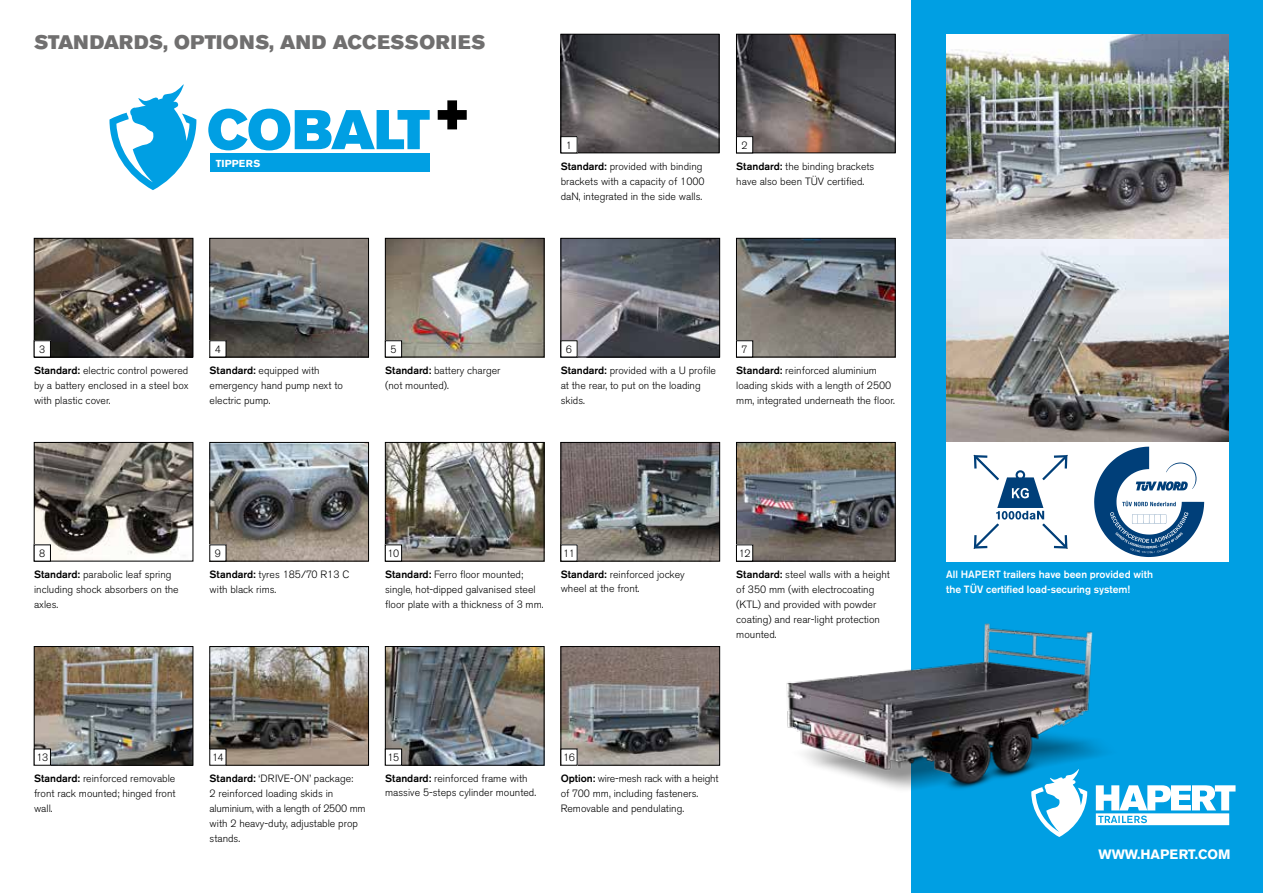
<style>
.page{position:relative;width:1263px;height:893px;background:#fff}
.page>*{position:absolute;margin:0;border:0;box-sizing:border-box;transform-origin:0 0}
.t1{font:19.5px "Akzidenz Grotesk BE Super";letter-spacing:.02em;color:#706f6f}
.t2{font:700 13.5px "Akzidenz Grotesk BE";color:#fff}
.t3{font:300 10.5px/15px "Akzidenz Grotesk BE";color:#000}
.t4{font:500 10.5px/15px "Akzidenz Grotesk BE";color:#fff}
.t5{font:700 10.05px "Akzidenz Grotesk BE";letter-spacing:.02em;color:#fff}
.s1{font-weight:500}
</style>
<div class="page">
<img style="left:738px;top:444px;width:155px;height:115px">
<div style="left:736px;top:442px;width:159px;height:119px;border:1px solid #000"></div>
<img style="left:212px;top:444px;width:155px;height:115px">
<div style="left:210px;top:442px;width:159px;height:119px;border:1px solid #000"></div>
<img style="left:563px;top:444px;width:155px;height:115px">
<div style="left:561px;top:442px;width:159px;height:119px;border:1px solid #000"></div>
<img style="left:563px;top:36px;width:154px;height:115px">
<div style="left:561px;top:34px;width:158px;height:119px;border:1px solid #000"></div>
<img style="left:738px;top:36px;width:155px;height:115px">
<div style="left:736px;top:34px;width:159px;height:119px;border:1px solid #000"></div>
<div style="left:912px;top:0;width:351px;height:893px;background:#009fe3"></div>
<img style="left:786px;top:597px;width:376px;height:237px">
<img style="left:36px;top:444px;width:155px;height:115px">
<div style="left:34px;top:442px;width:159px;height:119px;border:1px solid #000"></div>
<img style="left:387px;top:648px;width:155px;height:115px">
<div style="left:385px;top:646px;width:159px;height:119px;border:1px solid #000"></div>
<img style="left:387px;top:444px;width:155px;height:115px">
<div style="left:385px;top:442px;width:159px;height:119px;border:1px solid #000"></div>
<img style="left:563px;top:648px;width:155px;height:115px">
<div style="left:561px;top:646px;width:159px;height:119px;border:1px solid #000"></div>
<img style="left:36px;top:648px;width:155px;height:115px">
<div style="left:34px;top:646px;width:159px;height:119px;border:1px solid #000"></div>
<img style="left:212px;top:648px;width:155px;height:115px">
<div style="left:210px;top:646px;width:159px;height:119px;border:1px solid #000"></div>
<img style="left:738px;top:240px;width:155px;height:115px">
<div style="left:736px;top:238px;width:159px;height:119px;border:1px solid #000"></div>
<img style="left:387px;top:240px;width:155px;height:115px">
<div style="left:385px;top:238px;width:159px;height:119px;border:1px solid #000"></div>
<img style="left:36px;top:240px;width:155px;height:115px">
<div style="left:34px;top:238px;width:159px;height:119px;border:1px solid #000"></div>
<img style="left:212px;top:240px;width:155px;height:115px">
<div style="left:210px;top:238px;width:159px;height:119px;border:1px solid #000"></div>
<img style="left:563px;top:240px;width:155px;height:115px">
<div style="left:561px;top:238px;width:159px;height:119px;border:1px solid #000"></div>
<img style="left:946px;top:238px;width:282px;height:204px">
<img style="left:946px;top:34px;width:282px;height:204px">
<div style="left:561px;top:137px;width:16px;height:16px;background:#fff"></div>
<div style="left:561px;top:136px;width:16px;height:17px;border:1px solid #000"></div>
<div style="left:736px;top:137px;width:17px;height:16px;background:#fff"></div>
<div style="left:736px;top:136px;width:17px;height:17px;border:1px solid #000"></div>
<div style="left:561px;top:341px;width:16px;height:16px;background:#fff"></div>
<div style="left:736px;top:341px;width:17px;height:16px;background:#fff"></div>
<div style="left:736px;top:341px;width:17px;height:16px;border:1px solid #000"></div>
<div style="left:385px;top:341px;width:17px;height:16px;background:#fff"></div>
<div style="left:385px;top:341px;width:17px;height:16px;border:1px solid #000"></div>
<div style="left:210px;top:341px;width:16px;height:16px;background:#fff"></div>
<div style="left:34px;top:341px;width:16px;height:16px;background:#fff"></div>
<div style="left:34px;top:341px;width:17px;height:16px;border:1px solid #000"></div>
<div style="left:561px;top:545px;width:16px;height:16px;background:#fff"></div>
<div style="left:385px;top:545px;width:17px;height:16px;background:#fff"></div>
<div style="left:385px;top:545px;width:17px;height:16px;border:1px solid #000"></div>
<div style="left:210px;top:545px;width:16px;height:16px;background:#fff"></div>
<div style="left:34px;top:545px;width:16px;height:16px;background:#fff"></div>
<div style="left:34px;top:545px;width:17px;height:16px;border:1px solid #000"></div>
<div style="left:736px;top:545px;width:17px;height:16px;background:#fff"></div>
<div style="left:736px;top:545px;width:17px;height:16px;border:1px solid #000"></div>
<div style="left:561px;top:749px;width:16px;height:16px;background:#fff"></div>
<div style="left:385px;top:749px;width:17px;height:16px;background:#fff"></div>
<div style="left:385px;top:749px;width:17px;height:16px;border:1px solid #000"></div>
<div style="left:210px;top:749px;width:16px;height:16px;background:#fff"></div>
<div style="left:34px;top:749px;width:16px;height:16px;background:#fff"></div>
<div style="left:34px;top:749px;width:17px;height:16px;border:1px solid #000"></div>
<div style="left:210px;top:154px;width:220px;height:18px;background:#009fe3"></div>
<svg style="left:109px;top:84px;width:87px;height:106px"></svg>
<svg style="left:208px;top:109px;width:222px;height:41px"></svg>
<svg style="left:438px;top:100px;width:29px;height:29px"></svg>
<div style="left:946px;top:442px;width:282px;height:119px;background:#fff"></div>
<svg style="left:973px;top:454px;width:95px;height:95px"></svg>
<svg style="left:1094px;top:447px;width:110px;height:110px"></svg>
<svg style="left:1031px;top:764px;width:56px;height:73px"></svg>
<svg style="left:1096px;top:785px;width:139px;height:40px"></svg>
<h1 class="t1" style="left:34px;top:30px;width:453px">STANDARDS, OPTIONS, AND ACCESSORIES</h1>
<p class="t3" style="left:566px;top:138px;width:8px">1</p>
<p class="t3" style="left:741px;top:138px;width:8px">2</p>
<p class="t5" style="left:216px;top:158px;width:46px">TIPPERS</p>
<p class="t3" style="left:561px;top:159px;width:145px"><span class="s1">Standard:</span> provided with binding brackets with a capacity of 1000 daN, integrated in the side walls.</p>
<p class="t3" style="left:736px;top:159px;width:140px"><span class="s1">Standard:</span> the binding brackets have also been TÜV certified.</p>
<p class="t3" style="left:39px;top:342px;width:8px">3</p>
<p class="t3" style="left:215px;top:342px;width:8px">4</p>
<p class="t3" style="left:390px;top:342px;width:8px">5</p>
<p class="t3" style="left:566px;top:342px;width:8px">6</p>
<p class="t3" style="left:741px;top:342px;width:8px">7</p>
<p class="t3" style="left:34px;top:363px;width:156px;text-align:justify"><span class="s1">Standard:</span> electric control powered by a battery enclosed in a steel box with plastic cover.</p>
<p class="t3" style="left:210px;top:363px;width:135px"><span class="s1">Standard:</span> equipped with emergency hand pump next to electric pump.</p>
<p class="t3" style="left:561px;top:363px;width:157px"><span class="s1">Standard:</span> provided with a U profile at the rear, to put on the loading skids.</p>
<p class="t3" style="left:385px;top:363px;width:117px"><span class="s1">Standard:</span> battery charger (not mounted).</p>
<p class="t3" style="left:736px;top:363px;width:160px"><span class="s1">Standard:</span> reinforced aluminium loading skids with a length of 2500 mm, integrated underneath the floor.</p>
<p class="t3" style="left:39px;top:546px;width:8px">8</p>
<p class="t3" style="left:215px;top:546px;width:8px">9</p>
<p class="t3" style="left:388px;top:546px;width:13px">10</p>
<p class="t3" style="left:563px;top:546px;width:13px">11</p>
<p class="t3" style="left:739px;top:546px;width:13px">12</p>
<p class="t3" style="left:34px;top:567px;width:146px"><span class="s1">Standard:</span> parabolic leaf spring including shock absorbers on the axles.</p>
<p class="t3" style="left:210px;top:567px;width:141px"><span class="s1">Standard:</span> tyres 185/70 R13 C with black rims.</p>
<p class="t3" style="left:561px;top:568px;width:126px;line-height:13.5px"><span class="s1">Standard:</span> reinforced jockey wheel at the front.</p>
<p class="t3" style="left:385px;top:567px;width:160px"><span class="s1">Standard:</span> Ferro floor mounted; single, hot-dipped galvanised steel floor plate with a thickness of 3 mm.</p>
<p class="t3" style="left:736px;top:567px;width:155px"><span class="s1">Standard:</span> steel walls with a height of 350 mm (with electrocoating (KTL) and provided with powder coating) and rear-light protection mounted.</p>
<p class="t3" style="left:36px;top:750px;width:13px">13</p>
<p class="t3" style="left:212px;top:750px;width:13px">14</p>
<p class="t3" style="left:388px;top:750px;width:13px">15</p>
<p class="t3" style="left:563px;top:750px;width:13px">16</p>
<p class="t3" style="left:34px;top:771px;width:143px;text-align:justify"><span class="s1">Standard:</span> reinforced removable front rack mounted; hinged front wall.</p>
<p class="t3" style="left:210px;top:771px;width:158px"><span class="s1">Standard:</span> ‘DRIVE-ON’ package:<br>2 reinforced loading skids in aluminium, with a length of 2500 mm with 2 heavy-duty, adjustable prop stands.</p>
<p class="t3" style="left:385px;top:772px;width:152px;line-height:13.5px"><span class="s1">Standard:</span> reinforced frame with massive 5-steps cylinder mounted.</p>
<p class="t3" style="left:561px;top:771px;width:159px"><span class="s1">Option:</span> wire-mesh rack with a height of 700 mm, including fasteners.<br>Removable and pendulating.</p>
<p class="t4" style="left:946px;top:567px;width:208px">All HAPERT trailers have been provided with the TÜV certified load-securing system!</p>
<p class="t2" style="left:1098px;top:846px;width:133px">WWW.HAPERT.COM</p>
</div>
